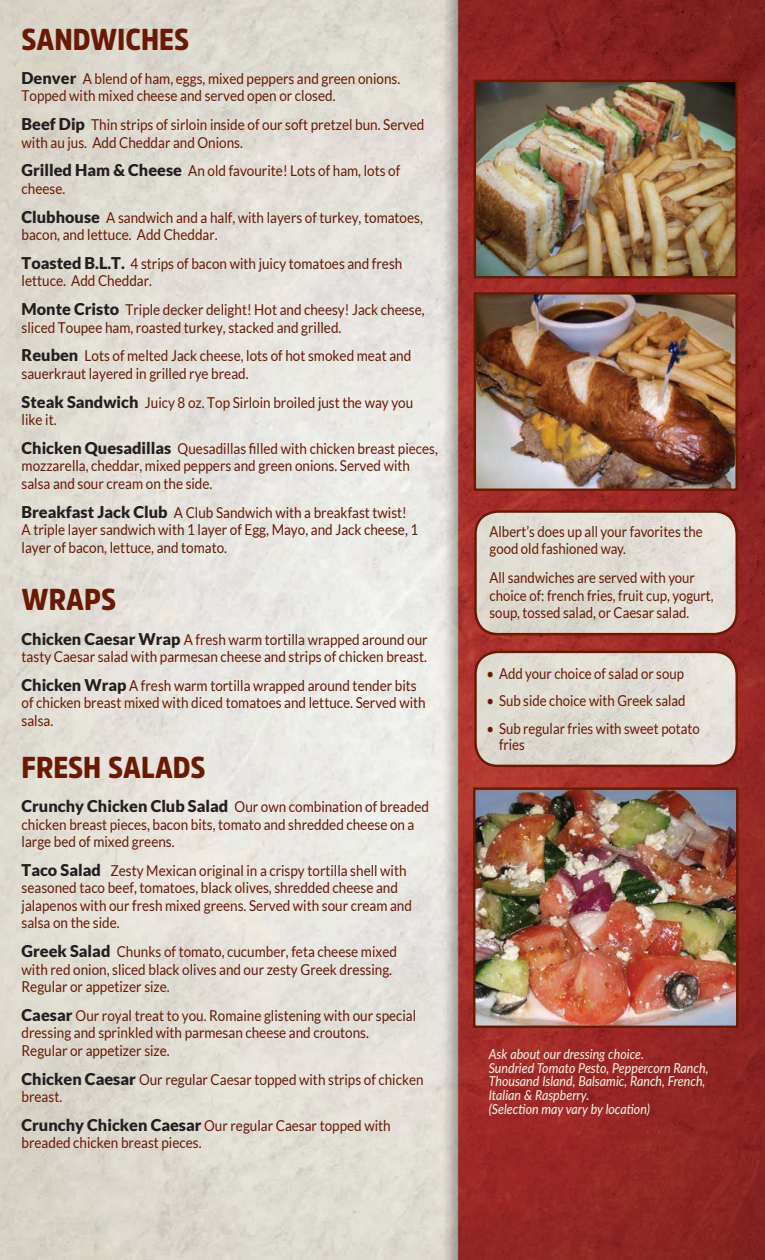
<style>
.page{position:relative;width:765px;height:1260px;background:#fff}
.page>*{position:absolute;margin:0;border:0;box-sizing:border-box;transform-origin:0 0}
.t1{font:900 30px "Amsi Pro Narw";color:#681a03}
.t2{font:15px/17.5px "Lato";color:#681a03;scale:.9 1}
.t3{font:15px/17.5px "Lato";color:#681a03;scale:.88 1}
.t4{font:italic 500 13.75px/13.8px "Lato";color:#f5ebe0;scale:.9 1}
.s1{font-weight:900;font-size:16.25px;color:#231f20}
</style>
<div class="page">
<img style="left:0;top:0;width:765px;height:1260px">
<img style="left:475px;top:512px;width:262px;height:122px">
<div style="left:474px;top:510px;width:264px;height:125px;border:2px solid #681a03;border-radius:22px"></div>
<img style="left:475px;top:652px;width:262px;height:114px">
<div style="left:474px;top:651px;width:264px;height:116px;border:2px solid #681a03;border-radius:22px"></div>
<img style="left:476px;top:790px;width:260px;height:235px">
<div style="left:473px;top:787px;width:266px;height:241px;border:2px solid #681a03"></div>
<img style="left:477px;top:295px;width:258px;height:193px">
<div style="left:474px;top:292px;width:264px;height:199px;border:2px solid #681a03"></div>
<img style="left:477px;top:83px;width:258px;height:192px">
<div style="left:474px;top:80px;width:264px;height:198px;border:2px solid #681a03"></div>
<h1 class="t1" style="left:22px;top:18px;width:169px">SANDWICHES</h1>
<p class="t2" style="left:22px;top:70px;width:422px"><span class="s1">Denver</span> A blend of ham, eggs, mixed peppers and green onions.<br>Topped with mixed cheese and served open or closed.</p>
<p class="t2" style="left:22px;top:116px;width:449px"><span class="s1">Beef Dip</span> Thin strips of sirloin inside of our soft pretzel bun. Served with au jus. Add Cheddar and Onions.</p>
<p class="t2" style="left:22px;top:162px;width:422px"><span class="s1">Grilled Ham &amp; Cheese</span> An old favourite! Lots of ham, lots of cheese.</p>
<p class="t2" style="left:22px;top:208px;width:447px"><span class="s1">Clubhouse</span> A sandwich and a half, with layers of turkey, tomatoes, bacon, and lettuce. Add Cheddar.</p>
<p class="t2" style="left:22px;top:255px;width:425px"><span class="s1">Toasted B.L.T.</span> 4 strips of bacon with juicy tomatoes and fresh lettuce. Add Cheddar.</p>
<p class="t2" style="left:22px;top:301px;width:449px"><span class="s1">Monte Cristo</span> Triple decker delight! Hot and cheesy! Jack cheese, sliced Toupee ham, roasted turkey, stacked and grilled.</p>
<p class="t2" style="left:22px;top:347px;width:435px"><span class="s1">Reuben</span> Lots of melted Jack cheese, lots of hot smoked meat and sauerkraut layered in grilled rye bread.</p>
<p class="t2" style="left:22px;top:393px;width:437px"><span class="s1">Steak Sandwich</span> Juicy 8 oz. Top Sirloin broiled just the way you like it.</p>
<p class="t2" style="left:22px;top:440px;width:464px"><span class="s1">Chicken Quesadillas</span> Quesadillas filled with chicken breast pieces, mozzarella, cheddar, mixed peppers and green onions. Served with salsa and sour cream on the side.</p>
<p class="t2" style="left:22px;top:503px;width:442px"><span class="s1">Breakfast Jack Club</span> A Club Sandwich with a breakfast twist!<br>A triple layer sandwich with 1 layer of Egg, Mayo, and Jack cheese, 1 layer of bacon, lettuce, and tomato.</p>
<h1 class="t1" style="left:22px;top:579px;width:96px">WRAPS</h1>
<p class="t2" style="left:22px;top:630px;width:453px"><span class="s1">Chicken Caesar Wrap</span> A fresh warm tortilla wrapped around our tasty Caesar salad with parmesan cheese and strips of chicken breast.</p>
<p class="t2" style="left:22px;top:677px;width:451px"><span class="s1">Chicken Wrap</span> A fresh warm tortilla wrapped around tender bits of chicken breast mixed with diced tomatoes and lettuce. Served with salsa.</p>
<h1 class="t1" style="left:22px;top:747px;width:186px">FRESH SALADS</h1>
<p class="t2" style="left:22px;top:798px;width:454px"><span class="s1">Crunchy Chicken Club Salad</span> Our own combination of breaded chicken breast pieces, bacon bits, tomato and shredded cheese on a large bed of mixed greens.</p>
<p class="t2" style="left:22px;top:862px;width:435px"><span class="s1">Taco Salad</span> Zesty Mexican original in a crispy tortilla shell with seasoned taco beef, tomatoes, black olives, shredded cheese and jalapenos with our fresh mixed greens. Served with sour cream and salsa on the side.</p>
<p class="t2" style="left:22px;top:943px;width:419px"><span class="s1">Greek Salad</span> Chunks of tomato, cucumber, feta cheese mixed with red onion, sliced black olives and our zesty Greek dressing.<br>Regular or appetizer size.</p>
<p class="t2" style="left:22px;top:1007px;width:440px"><span class="s1">Caesar</span> Our royal treat to you. Romaine glistening with our special dressing and sprinkled with parmesan cheese and croutons.<br>Regular or appetizer size.</p>
<p class="t2" style="left:22px;top:1070px;width:448px"><span class="s1">Chicken Caesar</span> Our regular Caesar topped with strips of chicken breast.</p>
<p class="t2" style="left:22px;top:1117px;width:412px"><span class="s1">Crunchy Chicken Caesar</span> Our regular Caesar topped with breaded chicken breast pieces.</p>
<p class="t3" style="left:490px;top:522px;width:244px">Albert’s does up all your favorites the good old fashioned way.</p>
<p class="t3" style="left:490px;top:569px;width:256px">All sandwiches are served with your choice of: french fries, fruit cup, yogurt, soup, tossed salad, or Caesar salad.</p>
<p class="t3" style="left:487px;top:664px;width:226px">• Add your choice of salad or soup</p>
<p class="t3" style="left:487px;top:692px;width:228px">• Sub side choice with Greek salad</p>
<p class="t3" style="left:499px;top:720px;width:230px;line-height:16.2px;text-indent:-13px">• Sub regular fries with sweet potato fries</p>
<p class="t4" style="left:489px;top:1047px;width:246px">Ask about our dressing choice.<br>Sundried Tomato Pesto, Peppercorn Ranch, Thousand Island, Balsamic, Ranch, French, Italian &amp; Raspberry.<br>(Selection may vary by location)</p>
</div>
